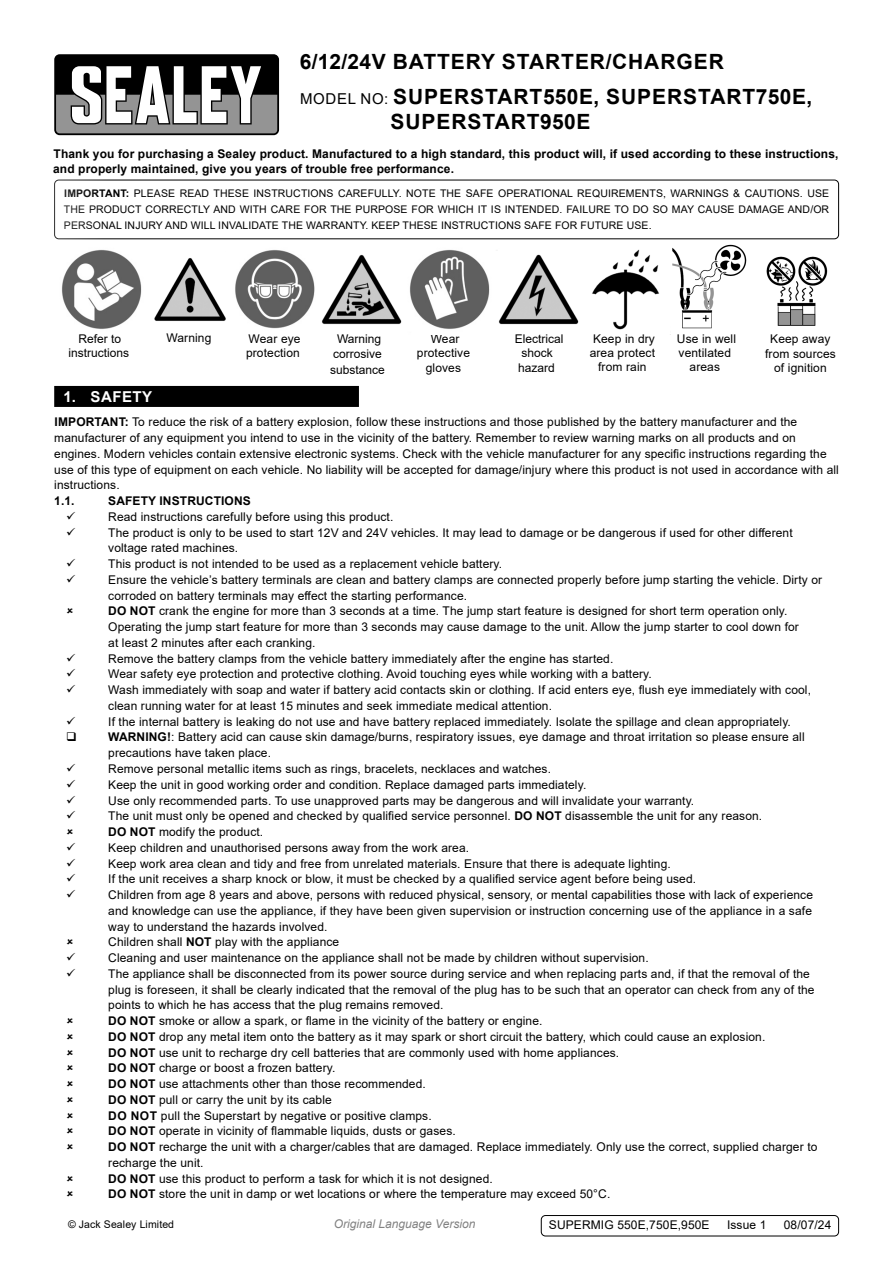
<style>
.page{position:relative;width:893px;height:1263px;background:#fff}
.page>*{position:absolute;margin:0;border:0;box-sizing:border-box;transform-origin:0 0}
.Product_Description{font:700 21px/25.2px "Arial";letter-spacing:.045em;color:#000}
.t1{font:700 15px "Arial";letter-spacing:.035em;color:#fff}
.Body{font:12px/15.8px "Arial";letter-spacing:.01em;color:#000}
.Body-2{font:700 12px/15.8px "Arial";letter-spacing:.01em;color:#000}
.Body__Footer{font:12px "Arial";letter-spacing:.01em;color:#000}
.t2{font:italic 12px "Arial";color:#818181}
.Body__Justified__7pt{font:10.5px/15.8px "Arial";letter-spacing:.01em;color:#000;text-align:justify}
.s1{font-weight:400;font-size:15px}
.s2{font-weight:700}
</style>
<div class="page">
<div style="left:54px;top:54px;width:225px;height:81px;background:#000;border-radius:5px"></div>
<svg style="left:56px;top:66px;width:221px;height:67px"></svg>
<div style="left:54px;top:180px;width:785px;height:59px;border:1px solid #000;border-radius:4px"></div>
<div style="left:54px;top:386px;width:305px;height:21px;background:#000"></div>
<div style="left:541px;top:1215px;width:298px;height:21px;border:1px solid #000;border-radius:4px"></div>
<img style="left:62px;top:250px;width:80px;height:79px">
<img style="left:410px;top:250px;width:169px;height:79px">
<img style="left:235px;top:250px;width:80px;height:79px">
<img style="left:321px;top:254px;width:81px;height:71px">
<img style="left:766px;top:256px;width:62px;height:70px">
<img style="left:592px;top:245px;width:155px;height:90px">
<img style="left:154px;top:258px;width:72px;height:63px">
<p class="Product_Description" style="left:300px;top:50px;width:426px">6/12/24V BATTERY STARTER/CHARGER</p>
<p class="Product_Description" style="left:390px;top:84px;width:423px;text-indent:-90px"><span class="s1">MODEL NO:</span> SUPERSTART550E, SUPERSTART750E,<br>SUPERSTART950E</p>
<p class="Body-2" style="left:53px;top:146px;width:787px">Thank you for purchasing a Sealey product. Manufactured to a high standard, this product will, if used according to these instructions, and properly maintained, give you years of trouble free performance.</p>
<p class="Body__Justified__7pt" style="left:64px;top:185px;width:767px"><span class="s2">IMPORTANT:</span> PLEASE READ THESE INSTRUCTIONS CAREFULLY. NOTE THE SAFE OPERATIONAL REQUIREMENTS, WARNINGS &amp; CAUTIONS. USE THE PRODUCT CORRECTLY AND WITH CARE FOR THE PURPOSE FOR WHICH IT IS INTENDED. FAILURE TO DO SO MAY CAUSE DAMAGE AND/OR PERSONAL INJURY AND WILL INVALIDATE THE WARRANTY. KEEP THESE INSTRUCTIONS SAFE FOR FUTURE USE.</p>
<p class="Body" style="left:78px;top:331px;width:44px">Refer to</p>
<p class="Body" style="left:68px;top:345px;width:62px">instructions</p>
<p class="Body" style="left:166px;top:330px;width:46px">Warning</p>
<p class="Body" style="left:249px;top:331px;width:53px">Wear eye</p>
<p class="Body" style="left:246px;top:345px;width:55px">protection</p>
<p class="Body" style="left:337px;top:330px;width:46px">Warning</p>
<p class="Body" style="left:330px;top:346px;width:56px">corrosive substance</p>
<p class="Body" style="left:431px;top:331px;width:30px">Wear</p>
<p class="Body" style="left:417px;top:345px;width:55px">protective</p>
<p class="Body" style="left:426px;top:360px;width:37px">gloves</p>
<p class="Body" style="left:515px;top:331px;width:50px">Electrical</p>
<p class="Body" style="left:521px;top:345px;width:33px">shock</p>
<p class="Body" style="left:518px;top:360px;width:38px">hazard</p>
<p class="Body" style="left:593px;top:330px;width:63px">Keep in dry</p>
<p class="Body" style="left:590px;top:345px;width:67px">area protect</p>
<p class="Body" style="left:598px;top:359px;width:50px">from rain</p>
<p class="Body" style="left:677px;top:330px;width:61px">Use in well</p>
<p class="Body" style="left:679px;top:345px;width:54px">ventilated</p>
<p class="Body" style="left:690px;top:359px;width:32px">areas</p>
<p class="Body" style="left:770px;top:331px;width:62px">Keep away</p>
<p class="Body" style="left:765px;top:345px;width:72px">from sources</p>
<p class="Body" style="left:774px;top:360px;width:54px">of ignition</p>
<p class="t1" style="left:63px;top:386px;width:90px">1. SAFETY</p>
<p class="Body" style="left:54px;top:414px;width:786px"><span class="s2">IMPORTANT:</span> To reduce the risk of a battery explosion, follow these instructions and those published by the battery manufacturer and the manufacturer of any equipment you intend to use in the vicinity of the battery. Remember to review warning marks on all products and on engines. Modern vehicles contain extensive electronic systems. Check with the vehicle manufacturer for any specific instructions regarding the use of this type of equipment on each vehicle. No liability will be accepted for damage/injury where this product is not used in accordance with all instructions.</p>
<p class="Body-2" style="left:54px;top:493px;width:22px">1.1.</p>
<p class="Body-2" style="left:108px;top:493px;width:144px">SAFETY INSTRUCTIONS</p>
<p class="Body" style="left:108px;top:509px;width:287px">Read instructions carefully before using this product.</p>
<p class="Body" style="left:108px;top:524px;width:686px">The product is only to be used to start 12V and 24V vehicles. It may lead to damage or be dangerous if used for other different voltage rated machines.</p>
<p class="Body" style="left:108px;top:556px;width:395px">This product is not intended to be used as a replacement vehicle battery.</p>
<p class="Body" style="left:108px;top:572px;width:715px">Ensure the vehicle’s battery terminals are clean and battery clamps are connected properly before jump starting the vehicle. Dirty or corroded on battery terminals may effect the starting performance.</p>
<p class="Body" style="left:108px;top:603px;width:692px"><span class="s2">DO NOT</span> crank the engine for more than 3 seconds at a time. The jump start feature is designed for short term operation only.<br>Operating the jump start feature for more than 3 seconds may cause damage to the unit. Allow the jump starter to cool down for</p>
<p class="Body" style="left:108px;top:635px;width:209px">at least 2 minutes after each cranking.</p>
<p class="Body" style="left:108px;top:650px;width:507px">Remove the battery clamps from the vehicle battery immediately after the engine has started.</p>
<p class="Body" style="left:108px;top:666px;width:545px">Wear safety eye protection and protective clothing. Avoid touching eyes while working with a battery.</p>
<p class="Body" style="left:108px;top:682px;width:704px">Wash immediately with soap and water if battery acid contacts skin or clothing. If acid enters eye, flush eye immediately with cool, clean running water for at least 15 minutes and seek immediate medical attention.</p>
<p class="Body" style="left:108px;top:713px;width:684px">If the internal battery is leaking do not use and have battery replaced immediately. Isolate the spillage and clean appropriately.</p>
<p class="Body" style="left:108px;top:729px;width:698px"><span class="s2">WARNING!</span>: Battery acid can cause skin damage/burns, respiratory issues, eye damage and throat irritation so please ensure all precautions have taken place.</p>
<p class="Body" style="left:108px;top:761px;width:444px">Remove personal metallic items such as rings, bracelets, necklaces and watches.</p>
<p class="Body" style="left:108px;top:776px;width:480px">Keep the unit in good working order and condition. Replace damaged parts immediately.</p>
<p class="Body" style="left:108px;top:792px;width:588px">Use only recommended parts. To use unapproved parts may be dangerous and will invalidate your warranty.</p>
<p class="Body" style="left:108px;top:808px;width:656px">The unit must only be opened and checked by qualified service personnel. <span class="s2">DO NOT</span> disassemble the unit for any reason.</p>
<p class="Body" style="left:108px;top:824px;width:157px"><span class="s2">DO NOT</span> modify the product.</p>
<p class="Body" style="left:108px;top:839px;width:362px">Keep children and unauthorised persons away from the work area.</p>
<p class="Body" style="left:108px;top:855px;width:564px">Keep work area clean and tidy and free from unrelated materials. Ensure that there is adequate lighting.</p>
<p class="Body" style="left:108px;top:871px;width:589px">If the unit receives a sharp knock or blow, it must be checked by a qualified service agent before being used.</p>
<p class="Body" style="left:108px;top:887px;width:706px;text-align:justify">Children from age 8 years and above, persons with reduced physical, sensory, or mental capabilities those with lack of experience and knowledge can use the appliance, if they have been given supervision or instruction concerning use of the appliance in a safe way to understand the hazards involved.</p>
<p class="Body" style="left:108px;top:934px;width:233px">Children shall <span class="s2">NOT</span> play with the appliance</p>
<p class="Body" style="left:108px;top:950px;width:542px">Cleaning and user maintenance on the appliance shall not be made by children without supervision.</p>
<p class="Body" style="left:108px;top:965px;width:708px">The appliance shall be disconnected from its power source during service and when replacing parts and, if that the removal of the plug is foreseen, it shall be clearly indicated that the removal of the plug has to be such that an operator can check from any of the points to which he has access that the plug remains removed.</p>
<p class="Body" style="left:108px;top:1013px;width:436px"><span class="s2">DO NOT</span> smoke or allow a spark, or flame in the vicinity of the battery or engine.</p>
<p class="Body" style="left:108px;top:1028px;width:659px"><span class="s2">DO NOT</span> drop any metal item onto the battery as it may spark or short circuit the battery, which could cause an explosion.</p>
<p class="Body" style="left:108px;top:1044px;width:512px"><span class="s2">DO NOT</span> use unit to recharge dry cell batteries that are commonly used with home appliances.</p>
<p class="Body" style="left:108px;top:1060px;width:229px"><span class="s2">DO NOT</span> charge or boost a frozen battery.</p>
<p class="Body" style="left:108px;top:1076px;width:319px"><span class="s2">DO NOT</span> use attachments other than those recommended.</p>
<p class="Body" style="left:108px;top:1091px;width:225px"><span class="s2">DO NOT</span> pull or carry the unit by its cable</p>
<p class="Body" style="left:108px;top:1107px;width:325px"><span class="s2">DO NOT</span> pull the Superstart by negative or positive clamps.</p>
<p class="Body" style="left:108px;top:1123px;width:349px"><span class="s2">DO NOT</span> operate in vicinity of flammable liquids, dusts or gases.</p>
<p class="Body" style="left:108px;top:1139px;width:711px"><span class="s2">DO NOT</span> recharge the unit with a charger/cables that are damaged. Replace immediately. Only use the correct, supplied charger to recharge the unit.</p>
<p class="Body" style="left:108px;top:1170px;width:386px"><span class="s2">DO NOT</span> use this product to perform a task for which it is not designed.</p>
<p class="Body" style="left:108px;top:1186px;width:504px"><span class="s2">DO NOT</span> store the unit in damp or wet locations or where the temperature may exceed 50°C.</p>
<p class="Body__Justified__7pt" style="left:68px;top:1216px;width:108px">© Jack Sealey Limited</p>
<p class="t2" style="left:334px;top:1216px;width:143px">Original Language Version</p>
<p class="Body__Footer" style="left:549px;top:1216px;width:162px">SUPERMIG 550E,750E,950E</p>
<p class="Body__Footer" style="left:727px;top:1216px;width:41px">Issue 1</p>
<p class="Body__Footer" style="left:784px;top:1216px;width:49px">08/07/24</p>
</div>
